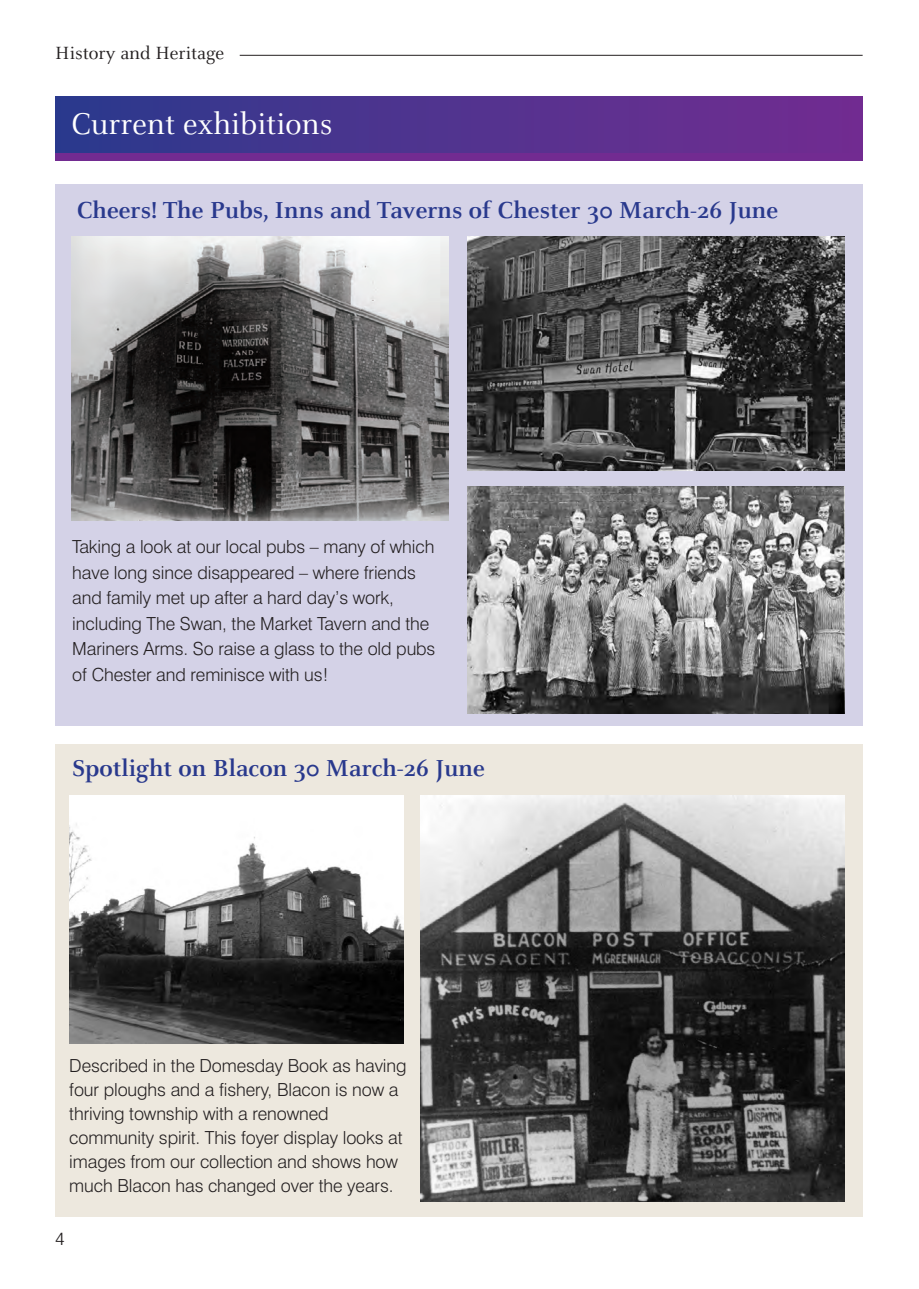
<style>
.page{position:relative;width:919px;height:1289px;background:#fff}
.page>*{position:absolute;margin:0;border:0;box-sizing:border-box;transform-origin:0 0}
.t1{font:33px "Celeste";color:#fff}
.t2{font:700 25.5px "Celeste";color:#29398d}
.t3{font:19.5px "Celeste";color:#231f20}
.t4{font:300 18px/25.5px "Swiss 721 BT";letter-spacing:-.005em;color:#231f20}
</style>
<div class="page">
<div style="left:55px;top:184px;width:807px;height:541px;background:#d4d2e7"></div>
<div style="left:55px;top:104px;width:807px;height:56px;background:#722b91"></div>
<hr style="left:240px;top:55px;width:622px;height:1px;background:#231f20">
<div style="left:55px;top:96px;width:807px;height:57px;background:linear-gradient(to right,#2c3a8d,#742c91)"></div>
<img style="left:467px;top:236px;width:376px;height:234px">
<img style="left:72px;top:236px;width:376px;height:284px">
<img style="left:467px;top:486px;width:376px;height:227px">
<div style="left:55px;top:744px;width:807px;height:472px;background:#ede8de"></div>
<img style="left:69px;top:795px;width:334px;height:248px">
<img style="left:420px;top:795px;width:424px;height:406px">
<p class="t3" style="left:55px;top:41px;width:170px">History and Heritage</p>
<h1 class="t1" style="left:72px;top:104px;width:262px">Current exhibitions</h1>
<h2 class="t2" style="left:77px;top:194px;width:702px">Cheers! The Pubs, Inns and Taverns of Chester 30 March-26 June</h2>
<p class="t4" style="left:72px;top:536px;width:364px">Taking a look at our local pubs – many of which have long since disappeared – where friends and family met up after a hard day’s work, including The Swan, the Market Tavern and the Mariners Arms. So raise a glass to the old pubs of Chester and reminisce with us!</p>
<h2 class="t2" style="left:72px;top:752px;width:414px">Spotlight on Blacon 30 March-26 June</h2>
<p class="t4" style="left:69px;top:1055px;width:339px;line-height:24px">Described in the Domesday Book as having four ploughs and a fishery, Blacon is now a thriving township with a renowned community spirit. This foyer display looks at images from our collection and shows how much Blacon has changed over the years.</p>
<p class="t4" style="left:55px;top:1227px;width:11px">4</p>
</div>
